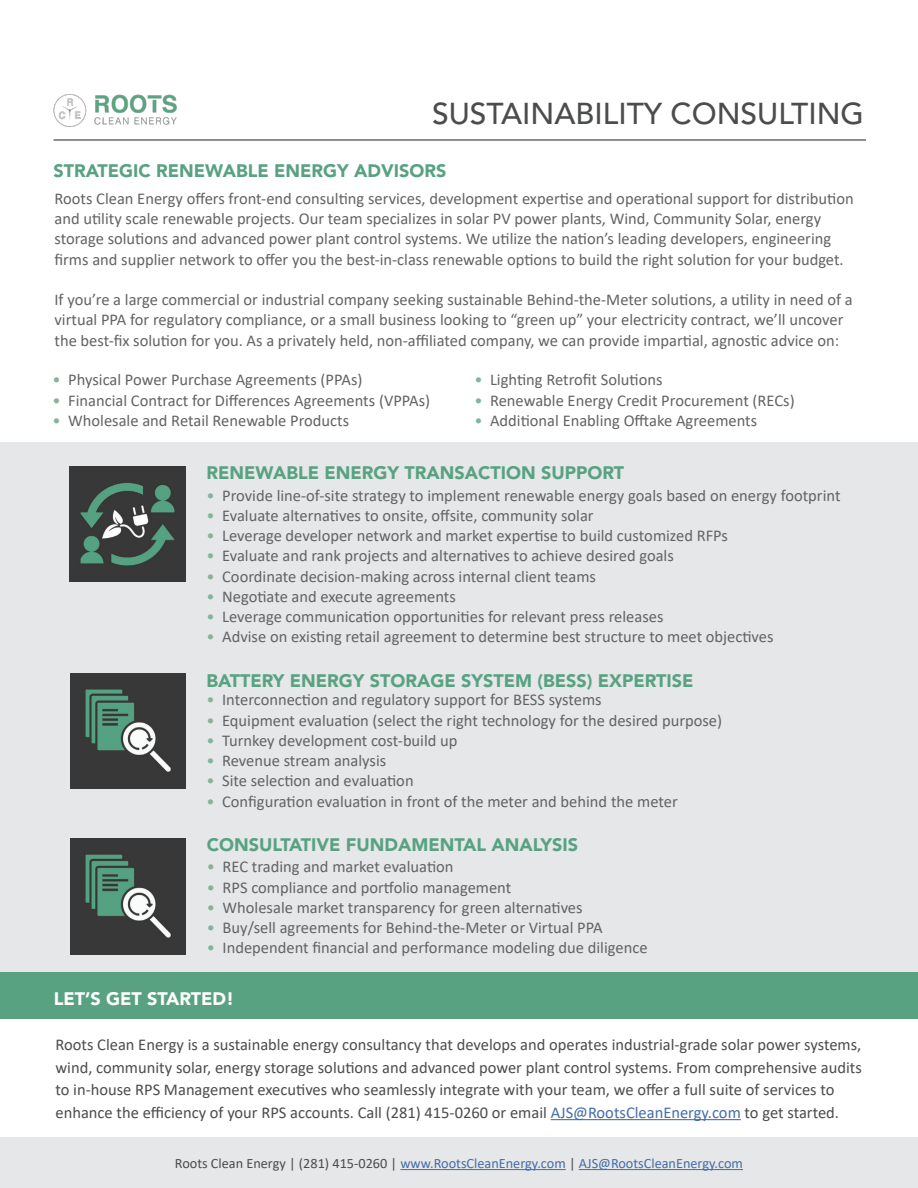
<style>
.page{position:relative;width:918px;height:1188px;background:#fff}
.page>*{position:absolute;margin:0;border:0;box-sizing:border-box;transform-origin:0 0}
.t1{font:500 30px "Avenir";color:#4b4c4d}
.t2{font:900 18px "Avenir";color:#58a282}
.t3{font:900 18px "Avenir";color:#fff}
.t4{font:16.5px/20.2px "Calibri";color:#636366}
.t5{font:16.5px/22.5px "Calibri";color:#4b4c4d}
.t6{font:14.25px "Calibri";color:#436da8}
.s1{color:#84b49a}
.s2{color:#436da8}
.s3{color:#4b4c4d}
</style>
<div class="page">
<div style="left:0;top:442px;width:918px;height:540px;background:#e6e7e9"></div>
<img style="left:53px;top:94px;width:124px;height:33px">
<hr style="left:53px;top:140px;width:813px;height:1px;background:#231f20">
<hr style="left:551px;top:1119px;width:190px;height:1px;background:#436da8">
<div style="left:0;top:973px;width:918px;height:46px;background:#58a282"></div>
<div style="left:0;top:1137px;width:918px;height:51px;background:#e6e7e9"></div>
<hr style="left:400px;top:1169px;width:166px;height:1px;background:#436da8">
<hr style="left:579px;top:1169px;width:164px;height:1px;background:#436da8">
<img style="left:70px;top:839px;width:116px;height:115px">
<img style="left:70px;top:673px;width:116px;height:116px">
<img style="left:70px;top:466px;width:115px;height:116px">
<p class="t1" style="left:432px;top:87px;width:433px">SUSTAINABILITY CONSULTING</p>
<p class="t2" style="left:53px;top:156px;width:394px">STRATEGIC RENEWABLE ENERGY ADVISORS</p>
<p class="t4" style="left:55px;top:188px;width:801px">Roots Clean Energy offers front-end consulting services, development expertise and operational support for distribution and utility scale renewable projects. Our team specializes in solar PV power plants, Wind, Community Solar, energy storage solutions and advanced power plant control systems. We utilize the nation’s leading developers, engineering firms and supplier network to offer you the best-in-class renewable options to build the right solution for your budget.</p>
<p class="t4" style="left:55px;top:289px;width:800px">If you’re a large commercial or industrial company seeking sustainable Behind-the-Meter solutions, a utility in need of a virtual PPA for regulatory compliance, or a small business looking to “green up” your electricity contract, we’ll uncover the best-fix solution for you. As a privately held, non-affiliated company, we can provide impartial, agnostic advice on:</p>
<p class="t4" style="left:53px;top:369px;width:311px"><span class="s1">•</span> Physical Power Purchase Agreements (PPAs)</p>
<p class="t4" style="left:53px;top:390px;width:379px"><span class="s1">•</span> Financial Contract for Differences Agreements (VPPAs)</p>
<p class="t4" style="left:53px;top:410px;width:298px"><span class="s1">•</span> Wholesale and Retail Renewable Products</p>
<p class="t4" style="left:474px;top:369px;width:190px"><span class="s1">•</span> Lighting Retrofit Solutions</p>
<p class="t4" style="left:474px;top:390px;width:322px"><span class="s1">•</span> Renewable Energy Credit Procurement (RECs)</p>
<p class="t4" style="left:474px;top:410px;width:284px"><span class="s1">•</span> Additional Enabling Offtake Agreements</p>
<p class="t2" style="left:207px;top:457px;width:419px">RENEWABLE ENERGY TRANSACTION SUPPORT</p>
<p class="t4" style="left:207px;top:485px;width:636px"><span class="s1">•</span> Provide line-of-site strategy to implement renewable energy goals based on energy footprint</p>
<p class="t4" style="left:207px;top:505px;width:389px"><span class="s1">•</span> Evaluate alternatives to onsite, offsite, community solar</p>
<p class="t4" style="left:207px;top:525px;width:523px"><span class="s1">•</span> Leverage developer network and market expertise to build customized RFPs</p>
<p class="t4" style="left:207px;top:545px;width:469px"><span class="s1">•</span> Evaluate and rank projects and alternatives to achieve desired goals</p>
<p class="t4" style="left:207px;top:566px;width:391px"><span class="s1">•</span> Coordinate decision-making across internal client teams</p>
<p class="t4" style="left:207px;top:586px;width:251px"><span class="s1">•</span> Negotiate and execute agreements</p>
<p class="t4" style="left:207px;top:606px;width:459px"><span class="s1">•</span> Leverage communication opportunities for relevant press releases</p>
<p class="t4" style="left:207px;top:626px;width:569px"><span class="s1">•</span> Advise on existing retail agreement to determine best structure to meet objectives</p>
<p class="t2" style="left:207px;top:665px;width:488px">BATTERY ENERGY STORAGE SYSTEM (BESS) EXPERTISE</p>
<p class="t4" style="left:206px;top:689px;width:397px"><span class="s1">•</span> Interconnection and regulatory support for BESS systems</p>
<p class="t4" style="left:206px;top:710px;width:517px"><span class="s1">•</span> Equipment evaluation (select the right technology for the desired purpose)</p>
<p class="t4" style="left:206px;top:730px;width:253px"><span class="s1">•</span> Turnkey development cost-build up</p>
<p class="t4" style="left:206px;top:750px;width:181px"><span class="s1">•</span> Revenue stream analysis</p>
<p class="t4" style="left:206px;top:770px;width:209px"><span class="s1">•</span> Site selection and evaluation</p>
<p class="t4" style="left:206px;top:791px;width:473px"><span class="s1">•</span> Configuration evaluation in front of the meter and behind the meter</p>
<p class="t2" style="left:207px;top:829px;width:373px">CONSULTATIVE FUNDAMENTAL ANALYSIS</p>
<p class="t4" style="left:207px;top:856px;width:248px"><span class="s1">•</span> REC trading and market evaluation</p>
<p class="t4" style="left:207px;top:877px;width:306px"><span class="s1">•</span> RPS compliance and portfolio management</p>
<p class="t4" style="left:207px;top:897px;width:377px"><span class="s1">•</span> Wholesale market transparency for green alternatives</p>
<p class="t4" style="left:207px;top:917px;width:397px"><span class="s1">•</span> Buy/sell agreements for Behind-the-Meter or Virtual PPA</p>
<p class="t4" style="left:207px;top:937px;width:442px"><span class="s1">•</span> Independent financial and performance modeling due diligence</p>
<p class="t3" style="left:54px;top:983px;width:182px">LET’S GET STARTED!</p>
<p class="t5" style="left:56px;top:1033px;width:808px">Roots Clean Energy is a sustainable energy consultancy that develops and operates industrial-grade solar power systems, wind, community solar, energy storage solutions and advanced power plant control systems. From comprehensive audits to in-house RPS Management executives who seamlessly integrate with your team, we offer a full suite of services to enhance the efficiency of your RPS accounts. Call (281) 415-0260 or email <span class="s2">AJS@RootsCleanEnergy.com</span> to get started.</p>
<p class="t6" style="left:175px;top:1153px;width:570px"><span class="s3">Roots Clean Energy | (281) 415-0260 |</span> www.RootsCleanEnergy.com <span class="s3">|</span> AJS@RootsCleanEnergy.com</p>
</div>
